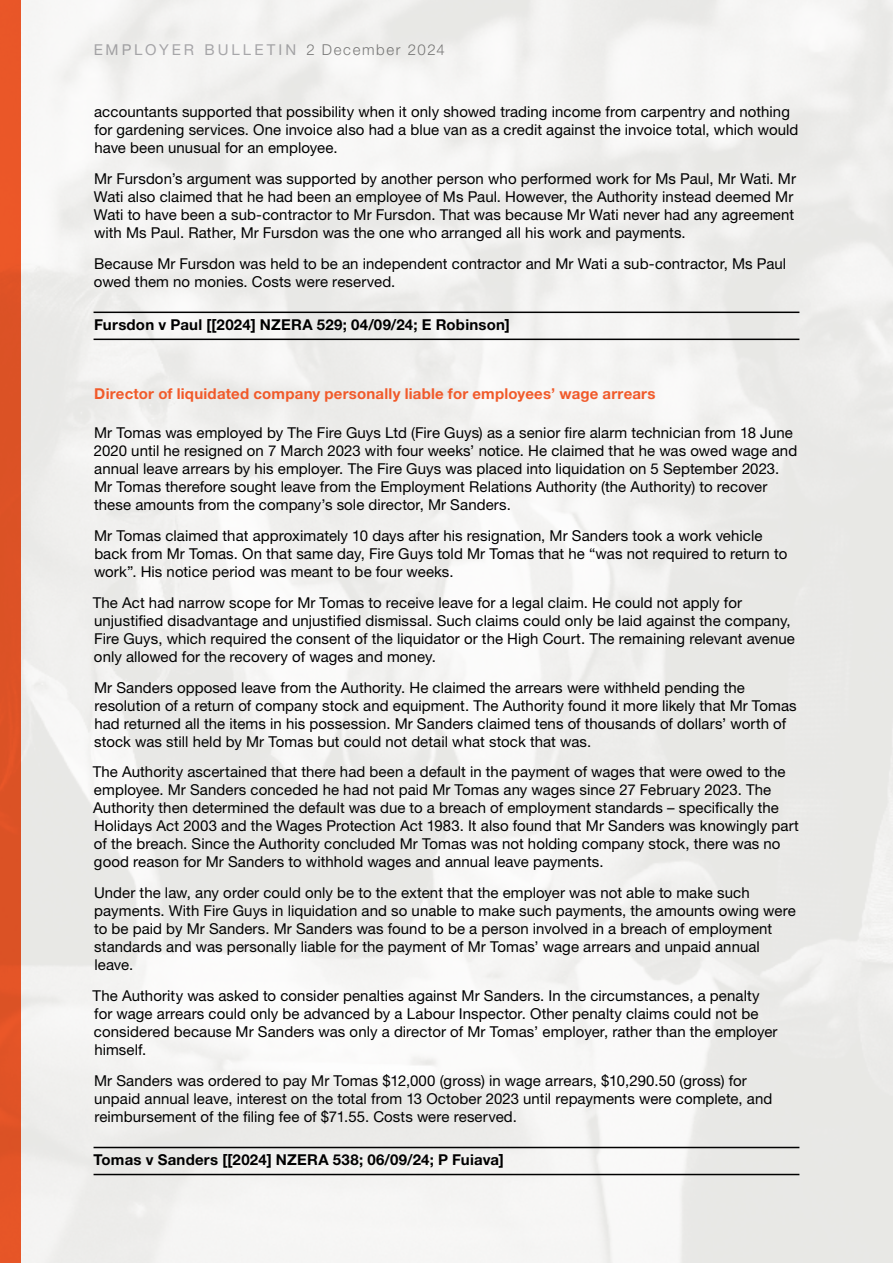
<style>
.page{position:relative;width:893px;height:1263px;background:#fff}
.page>*{position:absolute;margin:0;border:0;box-sizing:border-box;transform-origin:0 0}
.t1{font:15px/18px "Helvetica Neue LT Pro";letter-spacing:.005em;color:#000}
.t2{font:700 15px "Helvetica Neue LT Pro";letter-spacing:.015em;color:#000}
.t3{font:700 15px "Helvetica Neue LT Pro";letter-spacing:.015em;color:#f15a2a}
.t4{font:15px "Helvetica Neue LT Pro";letter-spacing:.2em;color:#5c5b63}
.s1{font-weight:300;color:#000}
</style>
<div class="page">
<img style="left:0;top:0;width:893px;height:1263px">
<hr style="left:94px;top:312px;width:705px;height:1px;background:#000">
<hr style="left:94px;top:339px;width:705px;height:1px;background:#000">
<hr style="left:94px;top:1147px;width:705px;height:1px;background:#000">
<hr style="left:94px;top:1174px;width:705px;height:1px;background:#000">
<p class="t4" style="left:94px;top:41px;width:353px">EMPLOYER BULLETIN <span class="s1">2 December 2024</span></p>
<p class="t1" style="left:94px;top:102px;width:706px">accountants supported that possibility when it only showed trading income from carpentry and nothing for gardening services. One invoice also had a blue van as a credit against the invoice total, which would have been unusual for an employee.</p>
<p class="t1" style="left:94px;top:169px;width:704px">Mr Fursdon’s argument was supported by another person who performed work for Ms Paul, Mr Wati. Mr Wati also claimed that he had been an employee of Ms Paul. However, the Authority instead deemed Mr Wati to have been a sub-contractor to Mr Fursdon. That was because Mr Wati never had any agreement with Ms Paul. Rather, Mr Fursdon was the one who arranged all his work and payments.</p>
<p class="t1" style="left:94px;top:254px;width:694px">Because Mr Fursdon was held to be an independent contractor and Mr Wati a sub-contractor, Ms Paul owed them no monies. Costs were reserved.</p>
<p class="t2" style="left:94px;top:315px;width:417px">Fursdon v Paul [[2024] NZERA 529; 04/09/24; E Robinson]</p>
<p class="t3" style="left:94px;top:384px;width:563px">Director of liquidated company personally liable for employees’ wage arrears</p>
<p class="t1" style="left:94px;top:424px;width:705px">Mr Tomas was employed by The Fire Guys Ltd (Fire Guys) as a senior fire alarm technician from 18 June 2020 until he resigned on 7 March 2023 with four weeks’ notice. He claimed that he was owed wage and annual leave arrears by his employer. The Fire Guys was placed into liquidation on 5 September 2023.<br>Mr Tomas therefore sought leave from the Employment Relations Authority (the Authority) to recover these amounts from the company’s sole director, Mr Sanders.</p>
<p class="t1" style="left:94px;top:526px;width:695px">Mr Tomas claimed that approximately 10 days after his resignation, Mr Sanders took a work vehicle back from Mr Tomas. On that same day, Fire Guys told Mr Tomas that he “was not required to return to work”. His notice period was meant to be four weeks.</p>
<p class="t1" style="left:93px;top:593px;width:704px">The Act had narrow scope for Mr Tomas to receive leave for a legal claim. He could not apply for unjustified disadvantage and unjustified dismissal. Such claims could only be laid against the company, Fire Guys, which required the consent of the liquidator or the High Court. The remaining relevant avenue only allowed for the recovery of wages and money.</p>
<p class="t1" style="left:94px;top:678px;width:704px">Mr Sanders opposed leave from the Authority. He claimed the arrears were withheld pending the resolution of a return of company stock and equipment. The Authority found it more likely that Mr Tomas had returned all the items in his possession. Mr Sanders claimed tens of thousands of dollars’ worth of stock was still held by Mr Tomas but could not detail what stock that was.</p>
<p class="t1" style="left:93px;top:763px;width:708px">The Authority ascertained that there had been a default in the payment of wages that were owed to the employee. Mr Sanders conceded he had not paid Mr Tomas any wages since 27 February 2023. The Authority then determined the default was due to a breach of employment standards – specifically the Holidays Act 2003 and the Wages Protection Act 1983. It also found that Mr Sanders was knowingly part of the breach. Since the Authority concluded Mr Tomas was not holding company stock, there was no good reason for Mr Sanders to withhold wages and annual leave payments.</p>
<p class="t1" style="left:94px;top:883px;width:703px">Under the law, any order could only be to the extent that the employer was not able to make such payments. With Fire Guys in liquidation and so unable to make such payments, the amounts owing were to be paid by Mr Sanders. Mr Sanders was found to be a person involved in a breach of employment standards and was personally liable for the payment of Mr Tomas’ wage arrears and unpaid annual leave.</p>
<p class="t1" style="left:93px;top:986px;width:686px">The Authority was asked to consider penalties against Mr Sanders. In the circumstances, a penalty for wage arrears could only be advanced by a Labour Inspector. Other penalty claims could not be considered because Mr Sanders was only a director of Mr Tomas’ employer, rather than the employer himself.</p>
<p class="t1" style="left:94px;top:1071px;width:680px">Mr Sanders was ordered to pay Mr Tomas $12,000 (gross) in wage arrears, $10,290.50 (gross) for unpaid annual leave, interest on the total from 13 October 2023 until repayments were complete, and reimbursement of the filing fee of $71.55. Costs were reserved.</p>
<p class="t2" style="left:93px;top:1150px;width:412px">Tomas v Sanders [[2024] NZERA 538; 06/09/24; P Fuiava]</p>
</div>
